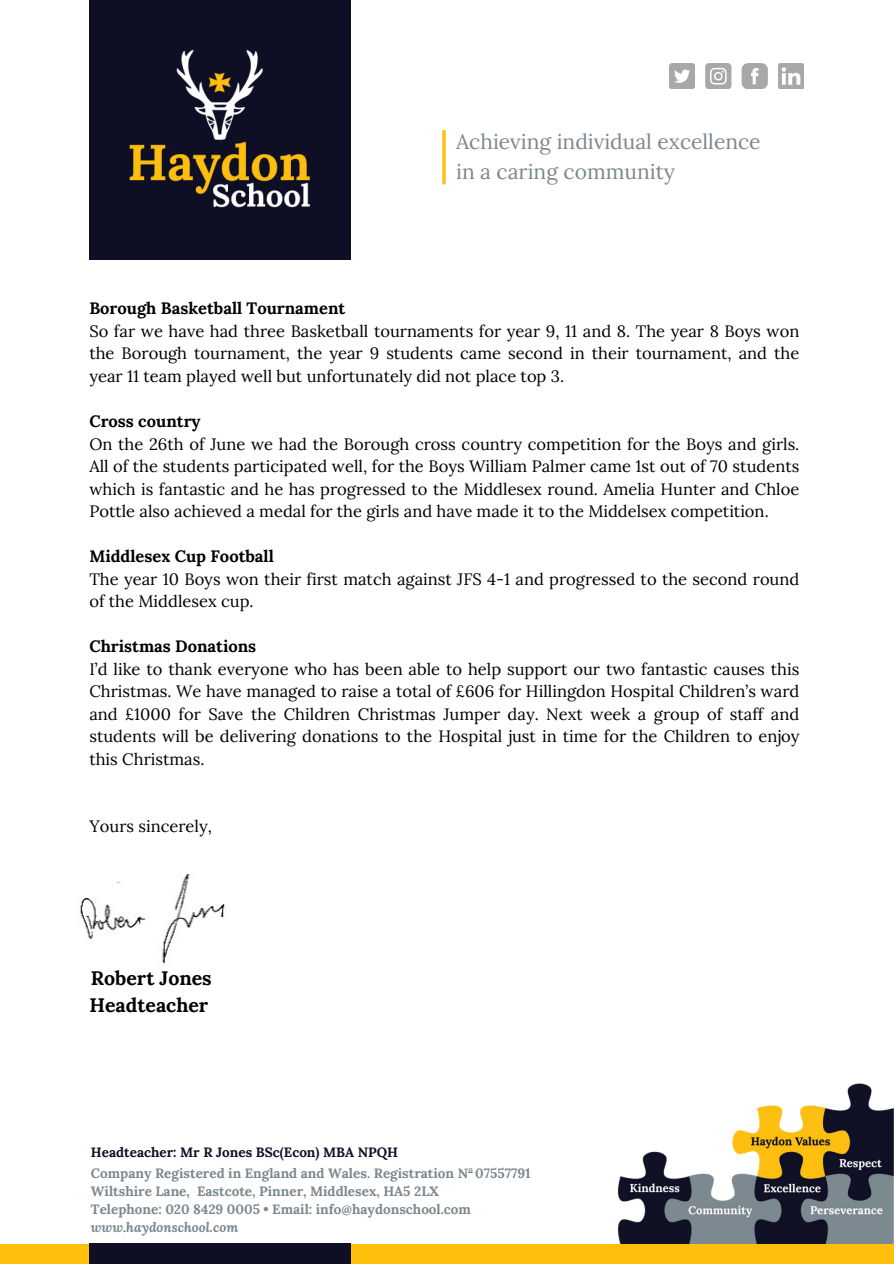
<style>
.page{position:relative;width:894px;height:1264px;background:#fff}
.page>*{position:absolute;margin:0;border:0;box-sizing:border-box;transform-origin:0 0}
.t1{font:21px/29.2px "Lora";color:#7c878e}
.t2{font:700 19.5px "Lora";color:#000}
.t3{font:16.5px/22.5px "Lora";color:#000}
.t4{font:700 13.5px "Lora";color:#7c878e}
.t5{font:700 13.5px "Lora";color:#0e0f25}
.t6{font:italic 700 13.5px "Lora";color:#7c878e}
.t7{font:700 7.5px "Lora";color:#7c878e}
.s1{font-weight:700}
</style>
<div class="page">
<div style="left:89px;top:0;width:262px;height:260px;background:#0e0f25"></div>
<div style="left:0;top:1243px;width:893px;height:20px;background:#ffbf0c"></div>
<div style="left:89px;top:1243px;width:262px;height:20px;background:#0e0f25"></div>
<img style="left:129px;top:49px;width:182px;height:159px">
<hr style="left:442px;top:130px;width:3px;height:54px;background:#ffbf0c">
<img style="left:80px;top:874px;width:145px;height:89px">
<svg style="left:669px;top:63px;width:25px;height:26px"></svg>
<svg style="left:741px;top:63px;width:26px;height:26px"></svg>
<svg style="left:705px;top:63px;width:25px;height:26px"></svg>
<svg style="left:778px;top:63px;width:25px;height:26px"></svg>
<img style="left:617px;top:1083px;width:276px;height:160px">
<h3 class="t1" style="left:456px;top:127px;width:306px">Achieving individual excellence in a caring community</h3>
<p class="t3" style="left:89px;top:297px;width:711px"><span class="s1">Borough Basketball Tournament<br></span>So far we have had three Basketball tournaments for year 9, 11 and 8. The year 8 Boys won the Borough tournament, the year 9 students came second in their tournament, and the year 11 team played well but unfortunately did not place top 3.</p>
<p class="t3" style="left:89px;top:410px;width:711px"><span class="s1">Cross country<br></span>On the 26th of June we had the Borough cross country competition for the Boys and girls.<br>All of the students participated well, for the Boys William Palmer came 1st out of 70 students which is fantastic and he has progressed to the Middlesex round. Amelia Hunter and Chloe Pottle also achieved a medal for the girls and have made it to the Middelsex competition.</p>
<p class="t3" style="left:89px;top:545px;width:711px"><span class="s1">Middlesex Cup Football<br></span>The year 10 Boys won their first match against JFS 4-1 and progressed to the second round of the Middlesex cup.</p>
<p class="t3" style="left:89px;top:635px;width:711px"><span class="s1">Christmas Donations<br></span>I’d like to thank everyone who has been able to help support our two fantastic causes this Christmas. We have managed to raise a total of £606 for Hillingdon Hospital Children’s ward and £1000 for Save the Children Christmas Jumper day. Next week a group of staff and students will be delivering donations to the Hospital just in time for the Children to enjoy this Christmas.</p>
<p class="t3" style="left:89px;top:815px;width:124px">Yours sincerely,</p>
<p class="t2" style="left:91px;top:965px;width:122px">Robert Jones</p>
<h2 class="t2" style="left:89px;top:992px;width:120px">Headteacher</h2>
<h1 class="t5" style="left:91px;top:1142px;width:309px">Headteacher: Mr R Jones BSc(Econ) MBA NPQH</h1>
<h3 class="t4" style="left:91px;top:1164px;width:441px">Company Registered in England and Wales. Registration N 07557791</h3>
<h3 class="t4" style="left:91px;top:1182px;width:349px">Wiltshire Lane, Eastcote, Pinner, Middlesex, HA5 2LX</h3>
<h3 class="t4" style="left:91px;top:1200px;width:381px">Telephone: 020 8429 0005 • Email: info@haydonschool.com</h3>
<h3 class="t6" style="left:91px;top:1218px;width:149px">www.haydonschool.com</h3>
<p class="t7" style="left:468px;top:1164px;width:6px">o</p>
</div>
